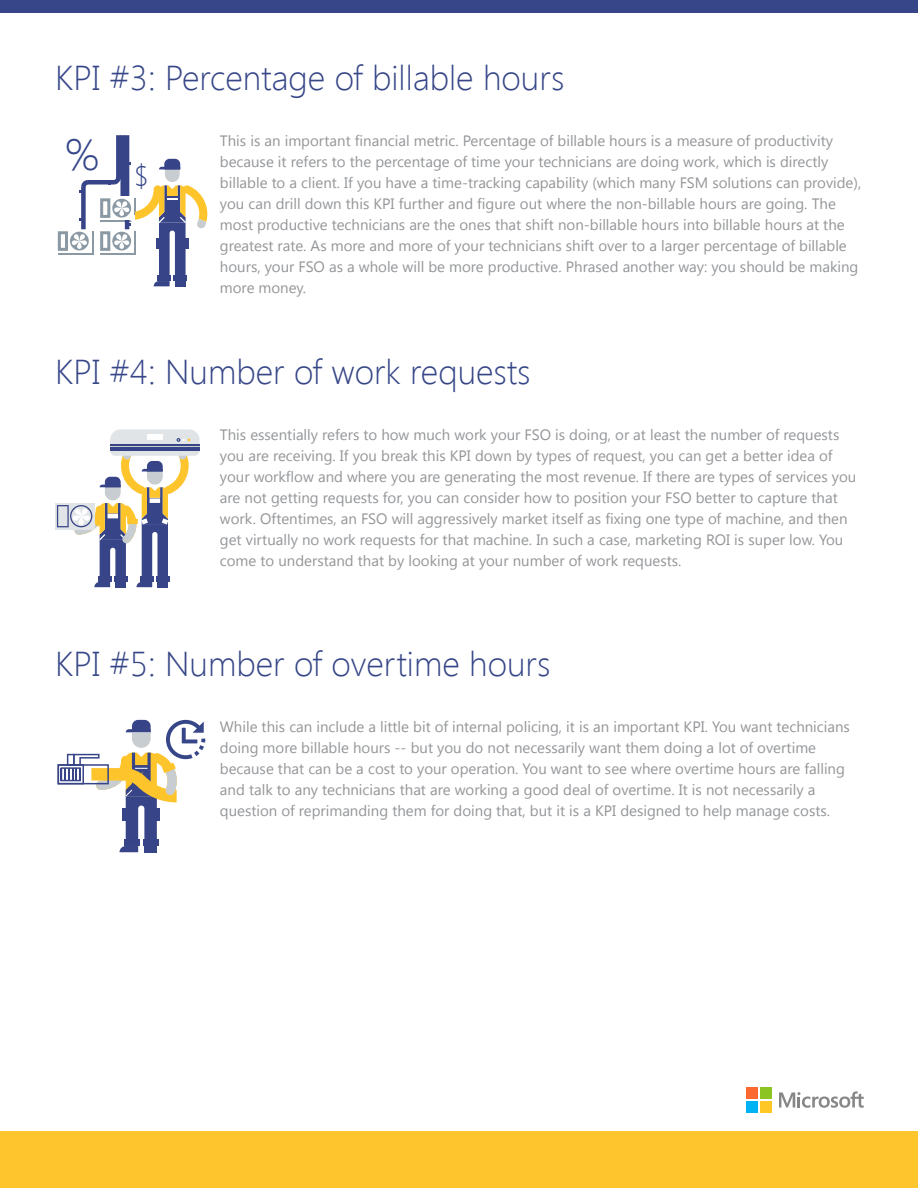
<style>
.page{position:relative;width:918px;height:1188px;background:#fff}
.page>*{position:absolute;margin:0;border:0;box-sizing:border-box;transform-origin:0 0}
.t1{font:300 43.5px "Segoe UI";color:#354689}
.t2{font:300 34.5px "Segoe UI";color:#364687}
.t3{font:15px/21px "Segoe UI";color:#939598}
</style>
<div class="page">
<div style="left:0;top:0;width:918px;height:13px;background:#364688"></div>
<div style="left:58px;top:232px;width:35px;height:23px;background:#8a99a4"></div>
<svg style="left:57px;top:231px;width:15px;height:22px"></svg>
<svg style="left:70px;top:232px;width:19px;height:18px"></svg>
<div style="left:58px;top:231px;width:10px;height:20px;border:3px solid #8a99a4"></div>
<svg style="left:72px;top:135px;width:136px;height:151px"></svg>
<div style="left:55px;top:503px;width:39px;height:26px;background:#d3d8de"></div>
<svg style="left:57px;top:429px;width:143px;height:158px"></svg>
<svg style="left:58px;top:720px;width:147px;height:132px"></svg>
<svg style="left:779px;top:1091px;width:85px;height:17px"></svg>
<div style="left:746px;top:1087px;width:12px;height:12px;background:#fb6830"></div>
<div style="left:760px;top:1087px;width:11px;height:12px;background:#8cc424"></div>
<div style="left:746px;top:1101px;width:12px;height:12px;background:#00b2f1"></div>
<div style="left:760px;top:1101px;width:11px;height:12px;background:#ffc725"></div>
<div style="left:0;top:1131px;width:918px;height:57px;background:#fec52c"></div>
<h2 class="t2" style="left:55px;top:54px;width:511px">KPI #3: Percentage of billable hours</h2>
<h1 class="t1" style="left:65px;top:125px;width:85px">% <sub>$</sub></h1>
<p class="t3" style="left:220px;top:130px;width:643px">This is an important financial metric. Percentage of billable hours is a measure of productivity because it refers to the percentage of time your technicians are doing work, which is directly billable to a client. If you have a time-tracking capability (which many FSM solutions can provide), you can drill down this KPI further and figure out where the non-billable hours are going. The most productive technicians are the ones that shift non-billable hours into billable hours at the greatest rate. As more and more of your technicians shift over to a larger percentage of billable hours, your FSO as a whole will be more productive. Phrased another way: you should be making more money.</p>
<h2 class="t2" style="left:55px;top:348px;width:477px">KPI #4: Number of work requests</h2>
<p class="t3" style="left:220px;top:424px;width:638px">This essentially refers to how much work your FSO is doing, or at least the number of requests you are receiving. If you break this KPI down by types of request, you can get a better idea of your workflow and where you are generating the most revenue. If there are types of services you are not getting requests for, you can consider how to position your FSO better to capture that work. Oftentimes, an FSO will aggressively market itself as fixing one type of machine, and then get virtually no work requests for that machine. In such a case, marketing ROI is super low. You come to understand that by looking at your number of work requests.</p>
<h2 class="t2" style="left:55px;top:640px;width:497px">KPI #5: Number of overtime hours</h2>
<p class="t3" style="left:220px;top:715px;width:632px">While this can include a little bit of internal policing, it is an important KPI. You want technicians doing more billable hours -- but you do not necessarily want them doing a lot of overtime because that can be a cost to your operation. You want to see where overtime hours are falling and talk to any technicians that are working a good deal of overtime. It is not necessarily a question of reprimanding them for doing that, but it is a KPI designed to help manage costs.</p>
</div>
